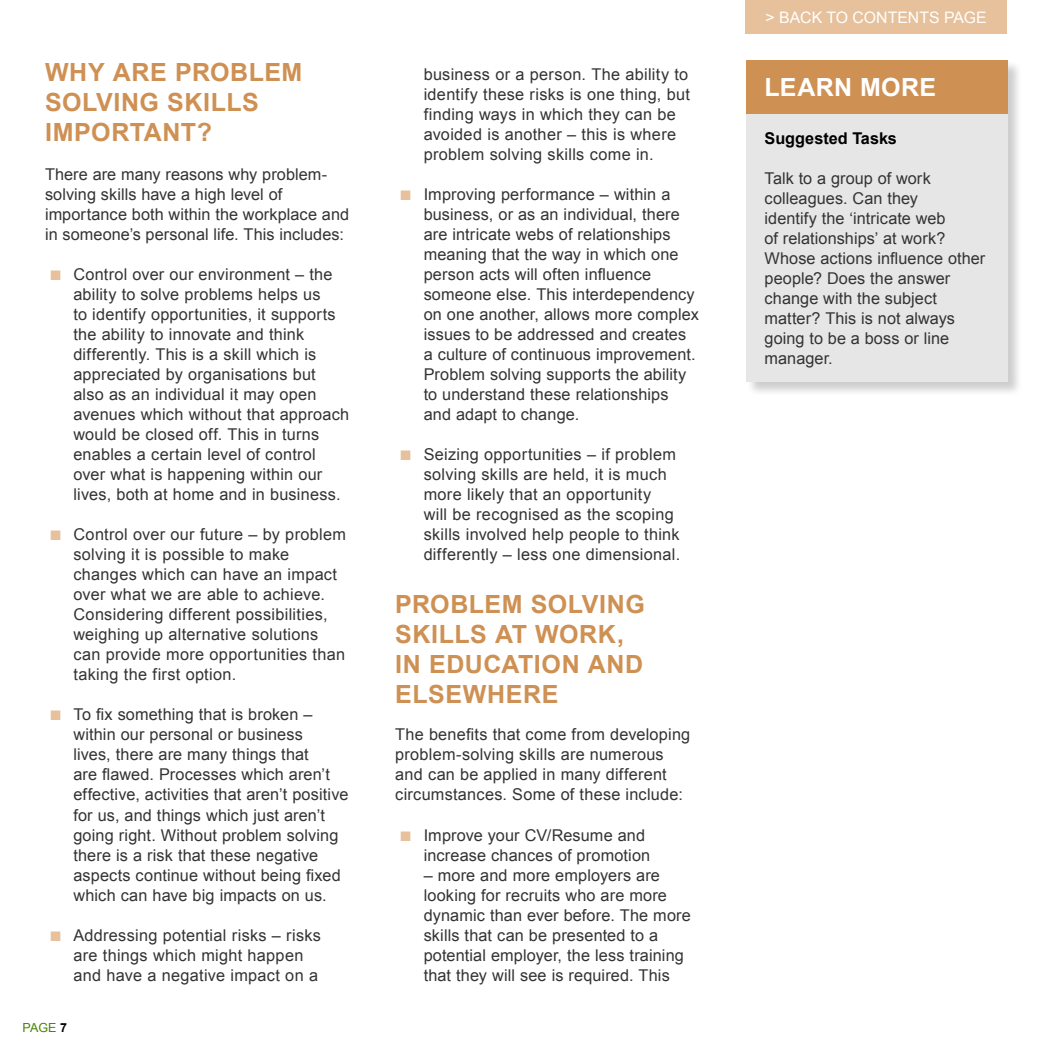
<style>
.page{position:relative;width:1053px;height:1053px;background:#fff}
.page>*{position:absolute;margin:0;border:0;box-sizing:border-box;transform-origin:0 0}
.t1{font:700 25px/30px "Arial";letter-spacing:.02em;color:#ce9053}
.t2{font:700 25px "Arial";letter-spacing:.015em;color:#fff}
.t3{font:16.25px/20px "Arial";letter-spacing:.01em;color:#333}
.t4{font:700 16.25px "Arial";color:#000}
.t5{font:15.88px "Arial";color:#fff}
.t6{font:12.5px "Arial";color:#4a8400}
.s1{color:#e7c19b}
.s2{font-weight:700;color:#000}
</style>
<div class="page">
<div style="left:745px;top:0;width:261px;height:34px;background:#e7c19b"></div>
<div style="left:746px;top:60px;width:277px;height:337px;background:#000;opacity:.2"></div>
<div style="left:746px;top:60px;width:261px;height:54px;background:#ce9053"></div>
<div style="left:746px;top:114px;width:261px;height:268px;background:#e6e6e6"></div>
<h1 class="t1" style="left:45px;top:58px;width:259px">WHY ARE PROBLEM<br>SOLVING SKILLS<br>IMPORTANT?</h1>
<p class="t3" style="left:45px;top:164px;width:305px">There are many reasons why problem&shy;solving skills have a high level of importance both within the workplace and in someone’s personal life. This includes:</p>
<p class="t3" style="left:73px;top:264px;width:277px;text-indent:-23px"><span class="s1">■</span> Control over our environment – the ability to solve problems helps us<br>to identify opportunities, it supports the ability to innovate and think differently. This is a skill which is appreciated by organisations but also as an individual it may open avenues which without that approach would be closed off. This in turns enables a certain level of control over what is happening within our lives, both at home and in business.</p>
<p class="t3" style="left:73px;top:524px;width:274px;text-indent:-23px"><span class="s1">■</span> Control over our future – by problem solving it is possible to make changes which can have an impact over what we are able to achieve.<br>Considering different possibilities, weighing up alternative solutions can provide more opportunities than taking the first option.</p>
<p class="t3" style="left:73px;top:704px;width:276px;text-indent:-23px"><span class="s1">■</span> To fix something that is broken – within our personal or business<br>lives, there are many things that<br>are flawed. Processes which aren’t effective, activities that aren’t positive for us, and things which just aren’t going right. Without problem solving there is a risk that these negative aspects continue without being fixed which can have big impacts on us.</p>
<p class="t3" style="left:73px;top:924px;width:249px;text-indent:-23px"><span class="s1">■</span> Addressing potential risks – risks are things which might happen and have a negative impact on a</p>
<p class="t6" style="left:22px;top:1019px;width:46px">PAGE <span class="s2">7</span></p>
<p class="t3" style="left:423px;top:64px;width:268px">business or a person. The ability to identify these risks is one thing, but finding ways in which they can be avoided is another – this is where problem solving skills come in.</p>
<p class="t3" style="left:423px;top:184px;width:276px;text-indent:-23px"><span class="s1">■</span> Improving performance – within a business, or as an individual, there are intricate webs of relationships meaning that the way in which one person acts will often influence someone else. This interdependency on one another, allows more complex issues to be addressed and creates a culture of continuous improvement.<br>Problem solving supports the ability to understand these relationships and adapt to change.</p>
<p class="t3" style="left:423px;top:444px;width:258px;text-indent:-23px"><span class="s1">■</span> Seizing opportunities – if problem solving skills are held, it is much more likely that an opportunity<br>will be recognised as the scoping skills involved help people to think differently – less one dimensional.</p>
<h1 class="t1" style="left:395px;top:590px;width:251px">PROBLEM SOLVING<br>SKILLS AT WORK,<br>IN EDUCATION AND<br>ELSEWHERE</h1>
<p class="t3" style="left:395px;top:724px;width:296px">The benefits that come from developing problem-solving skills are numerous and can be applied in many different circumstances. Some of these include:</p>
<p class="t3" style="left:423px;top:824px;width:228px;text-indent:-23px"><span class="s1">■</span> Improve your CV/Resume and increase chances of promotion</p>
<p class="t3" style="left:423px;top:864px;width:268px">– more and more employers are looking for recruits who are more dynamic than ever before. The more skills that can be presented to a potential employer, the less training that they will see is required. This</p>
<p class="t5" style="left:765px;top:7px;width:223px">&gt; BACK TO CONTENTS PAGE</p>
<h1 class="t2" style="left:764px;top:71px;width:173px">LEARN MORE</h1>
<p class="t4" style="left:764px;top:128px;width:134px">Suggested Tasks</p>
<p class="t3" style="left:764px;top:168px;width:222px">Talk to a group of work colleagues. Can they<br>identify the ‘intricate web<br>of relationships’ at work?<br>Whose actions influence other people? Does the answer change with the subject matter? This is not always going to be a boss or line manager.</p>
</div>
